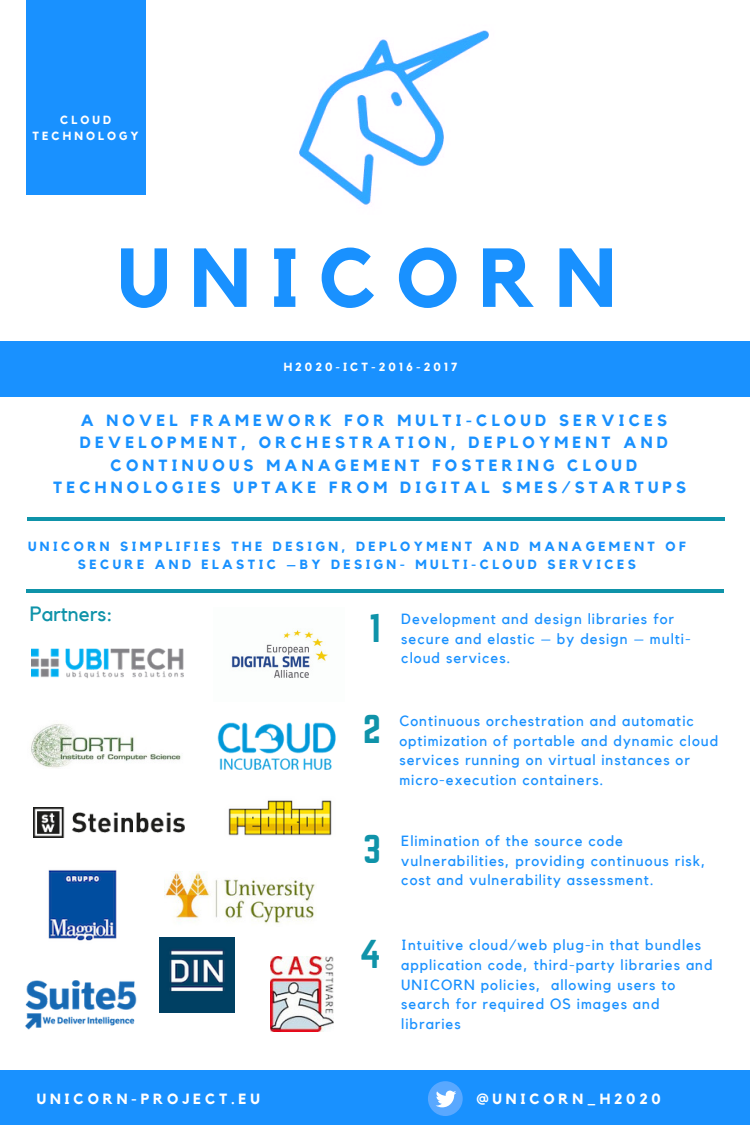
<style>
.page{position:relative;width:750px;height:1125px;background:#fff}
.page>*{position:absolute;margin:0;border:0;box-sizing:border-box;transform-origin:0 0}
.t1{font:700 82.5px "Kollektif";letter-spacing:.24em;color:#1991ff}
.t2{font:35.38px "Norwester";color:#0f93a9}
.t3{font:20.62px "Kollektif";color:#0f93a9}
.t4{font:700 16.25px/22.5px "Kollektif";letter-spacing:.26em;color:#1991ff;text-align:center}
.t5{font:14.75px/19.8px "Kollektif";letter-spacing:.07em;color:#1991ff}
.t6{font:700 14.75px "Kollektif";letter-spacing:.26em;color:#fff}
.t7{font:700 13.25px/17.8px "Kollektif";letter-spacing:.26em;color:#1991ff;text-align:center}
.t8{font:700 11.75px/16px "Kollektif";letter-spacing:.26em;color:#fff;text-align:center}
</style>
<div class="page">
<img style="left:165px;top:872px;width:150px;height:52px">
<img style="left:139px;top:0;width:350px;height:205px">
<hr style="left:28px;top:518px;width:697px;height:3px;background:#0f93a9">
<hr style="left:26px;top:589px;width:697px;height:3px;background:#0f93a9">
<div style="left:0;top:1071px;width:750px;height:54px;background:#1991ff"></div>
<div style="left:26px;top:0;width:119px;height:194px;background:#1991ff"></div>
<div style="left:0;top:341px;width:750px;height:56px;background:#1991ff"></div>
<div style="left:428px;top:1081px;width:35px;height:35px;background:#59a8ff;border-radius:50%"></div>
<svg style="left:436px;top:1091px;width:20px;height:16px"></svg>
<img style="left:231px;top:629px;width:97px;height:49px">
<img style="left:34px;top:807px;width:151px;height:30px">
<img style="left:31px;top:724px;width:150px;height:44px">
<img style="left:25px;top:980px;width:112px;height:50px">
<img style="left:271px;top:956px;width:63px;height:75px">
<img style="left:159px;top:938px;width:75px;height:74px">
<img style="left:48px;top:870px;width:69px;height:71px">
<img style="left:32px;top:648px;width:152px;height:30px">
<img style="left:228px;top:800px;width:104px;height:36px">
<img style="left:217px;top:722px;width:119px;height:48px">
<p class="t8" style="left:33px;top:112px;width:108px">CLOUD<br>TECHNOLOGY</p>
<h1 class="t1" style="left:118px;top:240px;width:500px">UNICORN</h1>
<p class="t8" style="left:284px;top:360px;width:175px">H2020-ICT-2016-2017</p>
<p class="t4" style="left:53px;top:409px;width:634px">A NOVEL FRAMEWORK FOR MULTI-CLOUD SERVICES DEVELOPMENT, ORCHESTRATION, DEPLOYMENT AND CONTINUOUS MANAGEMENT FOSTERING CLOUD TECHNOLOGIES UPTAKE FROM DIGITAL SMES/STARTUPS</p>
<p class="t7" style="left:28px;top:538px;width:659px">UNICORN SIMPLIFIES THE DESIGN, DEPLOYMENT AND MANAGEMENT OF<br>SECURE AND ELASTIC –BY DESIGN- MULTI-CLOUD SERVICES</p>
<h3 class="t3" style="left:30px;top:604px;width:85px">Partners:</h3>
<h2 class="t2" style="left:369px;top:611px;width:13px">1</h2>
<p class="t5" style="left:401px;top:609px;width:291px">Development and design libraries for secure and elastic – by design – multi&shy;cloud services.</p>
<h2 class="t2" style="left:363px;top:712px;width:19px">2</h2>
<p class="t5" style="left:399px;top:712px;width:320px">Continuous orchestration and automatic optimization of portable and dynamic cloud services running on virtual instances or micro-execution containers.</p>
<h2 class="t2" style="left:363px;top:832px;width:19px">3</h2>
<p class="t5" style="left:401px;top:832px;width:306px">Elimination of the source code vulnerabilities, providing continuous risk, cost and vulnerability assessment.</p>
<h2 class="t2" style="left:360px;top:937px;width:23px">4</h2>
<p class="t5" style="left:401px;top:936px;width:313px">Intuitive cloud/web plug-in that bundles application code, third-party libraries and UNICORN policies, allowing users to search for required OS images and libraries</p>
<p class="t6" style="left:37px;top:1092px;width:225px">UNICORN-PROJECT.EU</p>
<p class="t6" style="left:476px;top:1092px;width:186px">@UNICORN_H2020</p>
</div>
